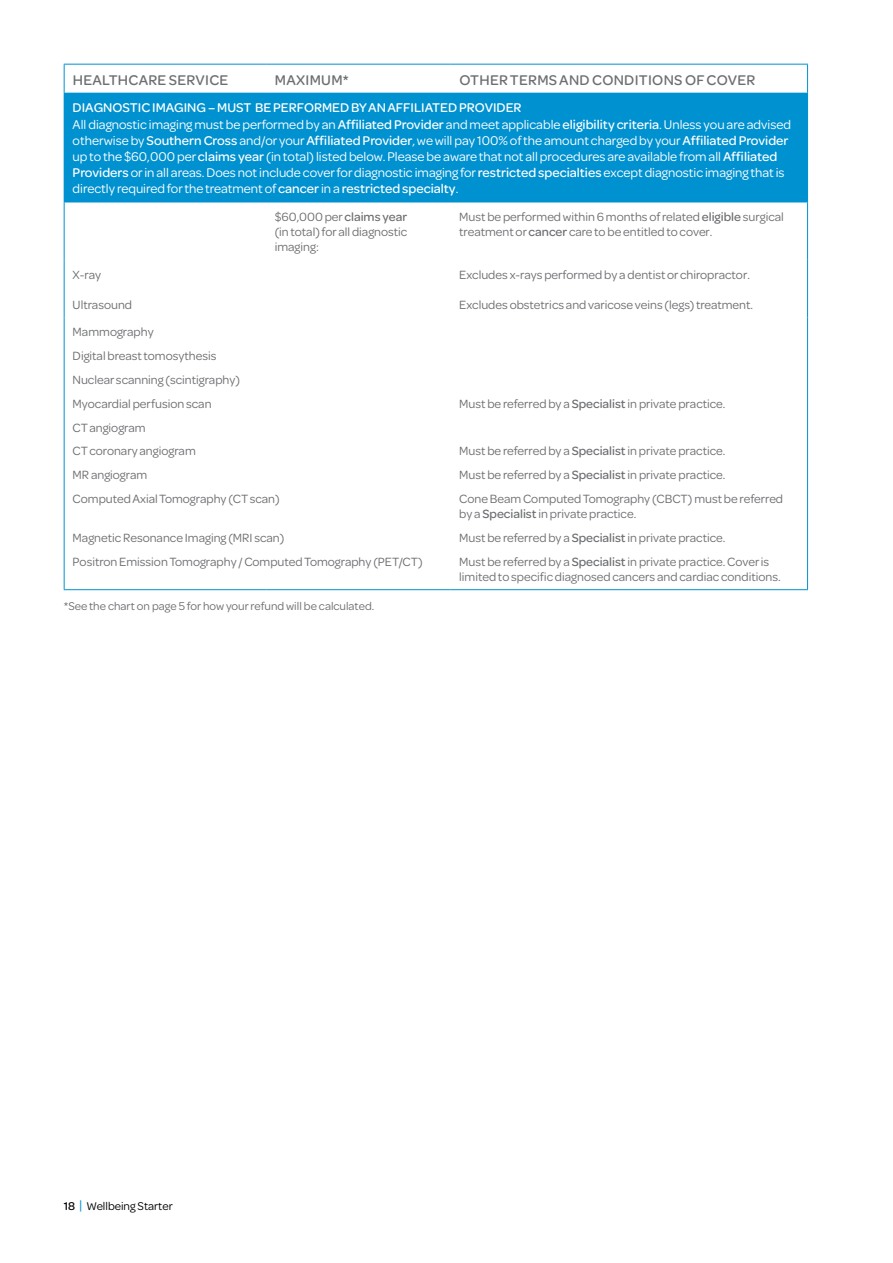
<style>
.page{position:relative;width:893px;height:1263px;background:#fff}
.page>*{position:absolute;margin:0;border:0;box-sizing:border-box;transform-origin:0 0}
.t1{font:500 15px "Omnes";letter-spacing:.02em;color:#6d6e71}
.t2{font:13.5px/16.2px "Omnes";color:#fff}
.t3{font:12.75px/23.9px "Omnes";color:#6d6e71}
.t4{font:12px "Omnes";color:#6d6e71}
.t5{font:12px "Omnes";color:#000}
.s1{font-weight:500}
.s2{font-size:13.5px;color:#0091d0}
</style>
<div class="page">
<div style="left:64px;top:93px;width:743px;height:109px;background:#0091d0"></div>
<hr style="left:807px;top:94px;width:1px;height:108px;background:#0091d0">
<hr style="left:64px;top:64px;width:202px;height:1px;background:#0091d0">
<hr style="left:266px;top:64px;width:185px;height:1px;background:#0091d0">
<hr style="left:451px;top:64px;width:357px;height:1px;background:#0091d0">
<hr style="left:451px;top:93px;width:357px;height:1px;background:#0091d0">
<hr style="left:64px;top:202px;width:202px;height:1px;background:#0091d0">
<hr style="left:266px;top:202px;width:185px;height:1px;background:#0091d0">
<hr style="left:451px;top:202px;width:357px;height:1px;background:#0091d0">
<hr style="left:64px;top:589px;width:202px;height:1px;background:#0091d0">
<hr style="left:266px;top:589px;width:185px;height:1px;background:#0091d0">
<hr style="left:451px;top:589px;width:357px;height:1px;background:#0091d0">
<svg style="left:64px;top:65px;width:1px;height:28px"></svg>
<svg style="left:807px;top:65px;width:1px;height:28px"></svg>
<hr style="left:64px;top:202px;width:1px;height:58px;background:#0091d0">
<hr style="left:64px;top:260px;width:1px;height:58px;background:#0091d0">
<hr style="left:64px;top:318px;width:1px;height:271px;background:#0091d0">
<hr style="left:807px;top:202px;width:1px;height:58px;background:#0091d0">
<hr style="left:807px;top:260px;width:1px;height:58px;background:#0091d0">
<hr style="left:807px;top:318px;width:1px;height:271px;background:#0091d0">
<p class="t1" style="left:73px;top:69px;width:157px">HEALTHCARE SERVICE</p>
<p class="t1" style="left:275px;top:69px;width:75px">MAXIMUM*</p>
<p class="t1" style="left:459px;top:69px;width:298px">OTHER TERMS AND CONDITIONS OF COVER</p>
<p class="t2" style="left:73px;top:99px;width:720px"><span class="s1">DIAGNOSTIC IMAGING – MUST BE PERFORMED BY AN AFFILIATED PROVIDER<br></span>All diagnostic imaging must be performed by an <span class="s1">Affiliated Provider</span> and meet applicable <span class="s1">eligibility criteria</span>. Unless you are advised otherwise by <span class="s1">SouthernCross</span> and/or your <span class="s1">Affiliated Provider</span>, we will pay 100% of the amount charged by your <span class="s1">Affiliated Provider </span>up to the $60,000 per <span class="s1">claims year</span> (in total) listed below. Please be aware that not all procedures are available from all <span class="s1">Affiliated Providers</span> or in all areas. Does not include cover for diagnostic imaging for <span class="s1">restricted specialties</span> except diagnostic imaging that is directly required for the treatment of <span class="s1">cancer</span> in a <span class="s1">restricted specialty</span>.</p>
<p class="t3" style="left:275px;top:208px;width:134px;line-height:15.3px;text-align:justify">$60,000 per <span class="s1">claims year </span>(in total) for all diagnostic imaging:</p>
<p class="t3" style="left:459px;top:208px;width:326px;line-height:15.3px">Must be performed within 6 months of related <span class="s1">eligible</span> surgical treatment or <span class="s1">cancer</span> care to be entitled to cover.</p>
<p class="t3" style="left:73px;top:262px;width:30px">X-ray</p>
<p class="t3" style="left:73px;top:292px;width:61px">Ultrasound</p>
<p class="t3" style="left:459px;top:262px;width:292px">Excludes x-rays performed by a dentist or chiropractor.</p>
<p class="t3" style="left:459px;top:292px;width:295px">Excludes obstetrics and varicose veins (legs) treatment.</p>
<p class="t3" style="left:73px;top:319px;width:209px">Mammography<br>Digital breast tomosythesis<br>Nuclear scanning (scintigraphy)<br>Myocardial perfusion scan<br>CT angiogram<br>CT coronary angiogram<br>MR angiogram<br>Computed Axial Tomography (CT scan)</p>
<p class="t3" style="left:73px;top:525px;width:352px">Magnetic Resonance Imaging (MRI scan)<br>Positron Emission Tomography / Computed Tomography (PET/CT)</p>
<p class="t4" style="left:64px;top:598px;width:312px">*See the chart on page 5 for how your refund will be calculated.</p>
<p class="t3" style="left:459px;top:391px;width:268px">Must be referred by a <span class="s1">Specialist</span> in private practice.</p>
<p class="t3" style="left:459px;top:438px;width:325px">Must be referred by a <span class="s1">Specialist</span> in private practice.<br>Must be referred by a <span class="s1">Specialist</span>in private practice.<br>Cone Beam Computed Tomography (CBCT) must be referred</p>
<p class="t3" style="left:459px;top:501px;width:311px">by a <span class="s1">Specialist</span> in private practice.<br>Must be referred by a <span class="s1">Specialist</span> in private practice.<br>Must be referred by a <span class="s1">Specialist</span>in private practice. Cover is</p>
<p class="t3" style="left:459px;top:564px;width:323px">limited to specific diagnosed cancers and cardiac conditions.</p>
<p class="t5" style="left:64px;top:1198px;width:111px"><span class="s1">18</span> <span class="s2">|</span> Wellbeing Starter</p>
</div>
